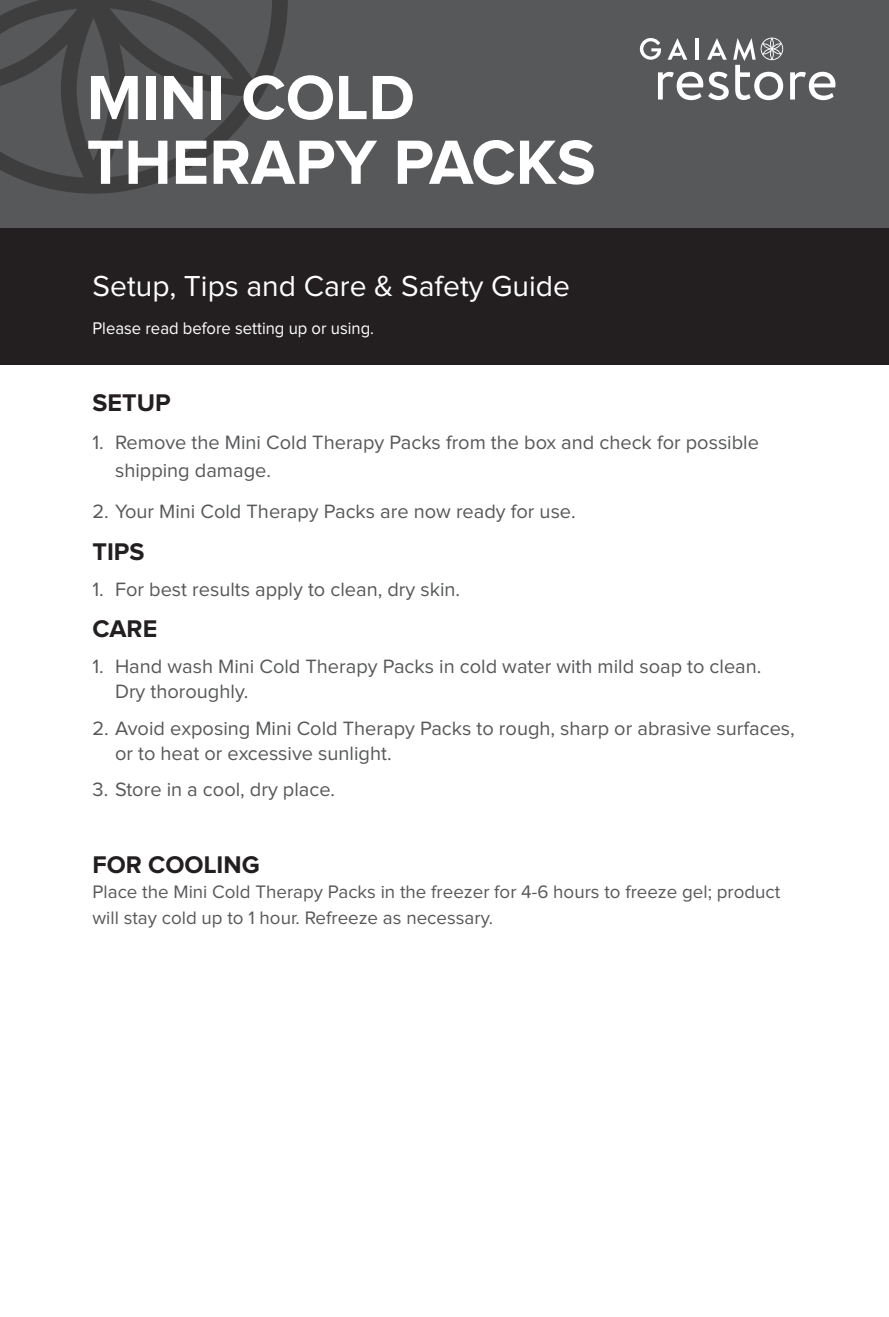
<style>
.page{position:relative;width:889px;height:1317px;background:#fff}
.page>*{position:absolute;margin:0;border:0;box-sizing:border-box;transform-origin:0 0}
.t1{font:700 64.75px/64.8px "Proxima Nova";color:#fff}
.t2{font:30px "Proxima Nova";color:#fff}
.t3{font:700 25px "Proxima Nova";color:#231f20}
.t4{font:20px/25px "Proxima Nova";color:#57585a}
.t5{font:18.75px/25px "Proxima Nova";color:#57585a}
.t6{font:17.5px "Proxima Nova";color:#fff;scale:.95 1}
</style>
<div class="page">
<div style="left:0;top:228px;width:889px;height:136px;background:#231f20"></div>
<div style="left:0;top:0;width:889px;height:228px;background:#57585a"></div>
<svg style="left:0;top:0;width:288px;height:194px"></svg>
<svg style="left:640px;top:38px;width:143px;height:62px"></svg>
<svg style="left:790px;top:72px;width:45px;height:28px"></svg>
<h1 class="t1" style="left:87px;top:68px;width:510px">MINI COLD<br>THERAPY PACKS</h1>
<h2 class="t2" style="left:92px;top:272px;width:479px">Setup, Tips and Care &amp; Safety Guide</h2>
<p class="t6" style="left:92px;top:320px;width:298px">Please read before setting up or using.</p>
<p class="t3" style="left:92px;top:391px;width:80px">SETUP</p>
<p class="t4" style="left:115px;top:430px;width:645px;line-height:27.5px;text-indent:-22px">1. Remove the Mini Cold Therapy Packs from the box and check for possible shipping damage.</p>
<p class="t4" style="left:92px;top:500px;width:485px">2. Your Mini Cold Therapy Packs are now ready for use.</p>
<p class="t3" style="left:92px;top:539px;width:54px">TIPS</p>
<p class="t4" style="left:92px;top:577px;width:369px">1. For best results apply to clean, dry skin.</p>
<p class="t3" style="left:92px;top:617px;width:66px">CARE</p>
<p class="t4" style="left:115px;top:655px;width:648px;text-indent:-22px">1. Hand wash Mini Cold Therapy Packs in cold water with mild soap to clean.<br>Dry thoroughly.</p>
<p class="t4" style="left:115px;top:716px;width:681px;text-indent:-22px">2. Avoid exposing Mini Cold Therapy Packs to rough, sharp or abrasive surfaces, or to heat or excessive sunlight.</p>
<p class="t4" style="left:92px;top:777px;width:244px">3. Store in a cool, dry place.</p>
<p class="t3" style="left:92px;top:853px;width:169px">FOR COOLING</p>
<p class="t5" style="left:93px;top:880px;width:689px">Place the Mini Cold Therapy Packs in the freezer for 4-6 hours to freeze gel; product will stay cold up to 1 hour. Refreeze as necessary.</p>
</div>
